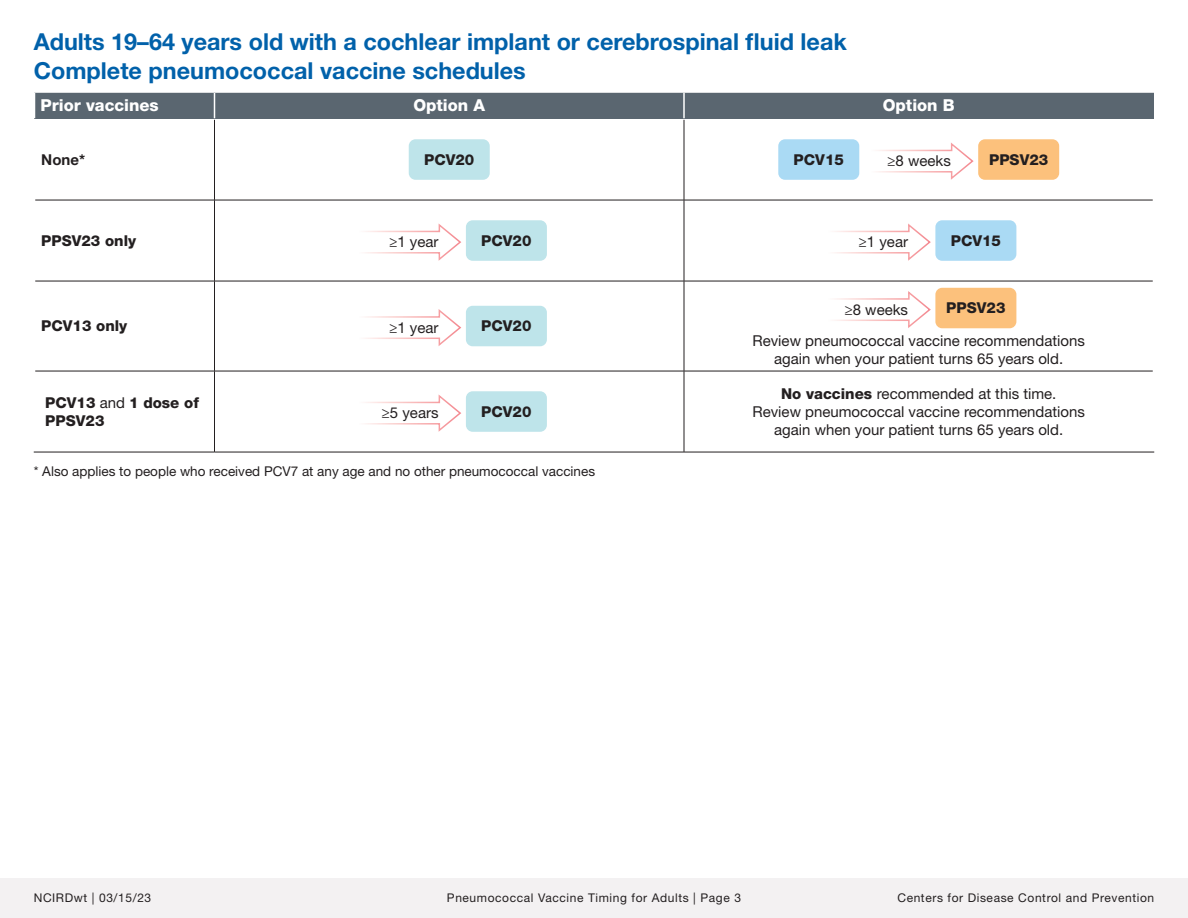
<style>
.page{position:relative;width:1188px;height:918px;background:#fff}
.page>*{position:absolute;margin:0;border:0;box-sizing:border-box;transform-origin:0 0}
.t1{font:700 23.4px/28px "Helvetica Neue LT Std";color:#0161aa}
.t2{font:800 16.5px "Helvetica Neue LT Std";color:#fff}
.t3{font:15px/18px "Helvetica Neue LT Std";color:#231f20;text-align:center}
.t4{font:800 15px/18px "Helvetica Neue LT Std";color:#231f20}
.t5{font:700 15px "Helvetica Neue LT Std";color:#231f20}
.t6{font:13.5px "Helvetica Neue LT Std";color:#231f20}
.t7{font:12px "Helvetica Neue LT Std";letter-spacing:.05em;color:#231f20}
.s1{font-weight:400}
.s2{font-weight:800}
</style>
<div class="page">
<div style="left:0;top:878px;width:1188px;height:40px;background:#f3f1f2"></div>
<div style="left:34px;top:92px;width:180px;height:27px;background:#5a6670"></div>
<div style="left:214px;top:92px;width:470px;height:27px;background:#5a6670"></div>
<div style="left:684px;top:92px;width:470px;height:27px;background:#5a6670"></div>
<hr style="left:34px;top:91px;width:180px;height:2px;background:#fff">
<svg style="left:34px;top:93px;width:1px;height:25px"></svg>
<hr style="left:214px;top:91px;width:470px;height:2px;background:#fff">
<svg style="left:214px;top:93px;width:1px;height:25px"></svg>
<hr style="left:684px;top:91px;width:470px;height:2px;background:#fff">
<hr style="left:683px;top:93px;width:2px;height:25px;background:#fff">
<hr style="left:35px;top:200px;width:179px;height:1px;background:#231f20">
<hr style="left:214px;top:200px;width:470px;height:1px;background:#231f20">
<hr style="left:684px;top:200px;width:469px;height:1px;background:#231f20">
<hr style="left:35px;top:281px;width:179px;height:1px;background:#231f20">
<hr style="left:214px;top:281px;width:470px;height:1px;background:#231f20">
<hr style="left:684px;top:281px;width:469px;height:1px;background:#231f20">
<hr style="left:35px;top:371px;width:179px;height:1px;background:#231f20">
<hr style="left:214px;top:371px;width:470px;height:1px;background:#231f20">
<hr style="left:684px;top:371px;width:469px;height:1px;background:#231f20">
<hr style="left:34px;top:452px;width:180px;height:1px;background:#231f20">
<hr style="left:214px;top:452px;width:470px;height:1px;background:#231f20">
<hr style="left:684px;top:452px;width:470px;height:1px;background:#231f20">
<hr style="left:214px;top:120px;width:1px;height:80px;background:#231f20">
<hr style="left:214px;top:200px;width:1px;height:81px;background:#231f20">
<hr style="left:214px;top:281px;width:1px;height:90px;background:#231f20">
<hr style="left:214px;top:371px;width:1px;height:81px;background:#231f20">
<hr style="left:684px;top:120px;width:1px;height:80px;background:#231f20">
<hr style="left:684px;top:200px;width:1px;height:81px;background:#231f20">
<hr style="left:684px;top:281px;width:1px;height:90px;background:#231f20">
<hr style="left:684px;top:371px;width:1px;height:81px;background:#231f20">
<div style="left:409px;top:139px;width:81px;height:41px;background:#bee4ea;border-radius:7px"></div>
<div style="left:778px;top:139px;width:81px;height:41px;background:#aadaf4;border-radius:7px"></div>
<svg style="left:878px;top:142px;width:96px;height:38px"></svg>
<div style="left:978px;top:139px;width:81px;height:41px;background:#fcc17c;border-radius:7px"></div>
<svg style="left:366px;top:223px;width:95px;height:38px"></svg>
<div style="left:466px;top:220px;width:81px;height:41px;background:#bee4ea;border-radius:7px"></div>
<svg style="left:835px;top:223px;width:96px;height:38px"></svg>
<div style="left:935px;top:220px;width:81px;height:41px;background:#aadaf4;border-radius:7px"></div>
<svg style="left:366px;top:309px;width:95px;height:37px"></svg>
<div style="left:466px;top:306px;width:81px;height:40px;background:#bee4ea;border-radius:7px"></div>
<svg style="left:835px;top:291px;width:96px;height:37px"></svg>
<div style="left:935px;top:288px;width:81px;height:40px;background:#fcc17c;border-radius:7px"></div>
<svg style="left:366px;top:394px;width:95px;height:38px"></svg>
<div style="left:466px;top:391px;width:81px;height:41px;background:#bee4ea;border-radius:7px"></div>
<h1 class="t1" style="left:34px;top:28px;width:815px">Adults 19–64 years old with a cochlear implant or cerebrospinal fuid leak<br>Complete pneumococcal vaccine schedules</h1>
<p class="t2" style="left:40px;top:96px;width:120px">Prior vaccines</p>
<p class="t2" style="left:413px;top:96px;width:73px">Option A</p>
<p class="t2" style="left:883px;top:96px;width:74px">Option B</p>
<p class="t5" style="left:41px;top:150px;width:45px">None*</p>
<p class="t4" style="left:424px;top:151px;width:52px">PCV20</p>
<p class="t4" style="left:794px;top:151px;width:52px">PCV15</p>
<p class="t3" style="left:887px;top:152px;width:65px">≥8 weeks</p>
<p class="t4" style="left:989px;top:151px;width:61px">PPSV23</p>
<p class="t4" style="left:41px;top:232px;width:97px">PPSV23 only</p>
<p class="t3" style="left:389px;top:233px;width:51px">≥1 year</p>
<p class="t4" style="left:481px;top:232px;width:52px">PCV20</p>
<p class="t3" style="left:859px;top:233px;width:51px">≥1 year</p>
<p class="t4" style="left:951px;top:232px;width:52px">PCV15</p>
<p class="t4" style="left:41px;top:317px;width:88px">PCV13 only</p>
<p class="t3" style="left:389px;top:318px;width:51px">≥1 year</p>
<p class="t4" style="left:481px;top:317px;width:52px">PCV20</p>
<p class="t4" style="left:45px;top:394px;width:155px">PCV13 <span class="s1">and</span> 1 dose of<br>PPSV23</p>
<p class="t3" style="left:382px;top:404px;width:59px">≥5 years</p>
<p class="t4" style="left:481px;top:403px;width:52px">PCV20</p>
<p class="t6" style="left:34px;top:463px;width:563px">* Also applies to people who received PCV7 at any age and no other pneumococcal vaccines</p>
<p class="t3" style="left:844px;top:300px;width:65px">≥8 weeks</p>
<p class="t4" style="left:946px;top:299px;width:61px">PPSV23</p>
<p class="t3" style="left:752px;top:332px;width:334px">Review pneumococcal vaccine recommendations again when your patient turns 65 years old.</p>
<p class="t3" style="left:752px;top:384px;width:334px"><span class="s2">No vaccines</span> recommended at this time.<br>Review pneumococcal vaccine recommendations again when your patient turns 65 years old.</p>
<p class="t7" style="left:34px;top:891px;width:119px">NCIRDwt | 03/15/23</p>
<p class="t7" style="left:447px;top:891px;width:296px">Pneumococcal Vaccine Timing for Adults | Page 3</p>
<p class="t7" style="left:897px;top:891px;width:258px">Centers for Disease Control and Prevention</p>
</div>
